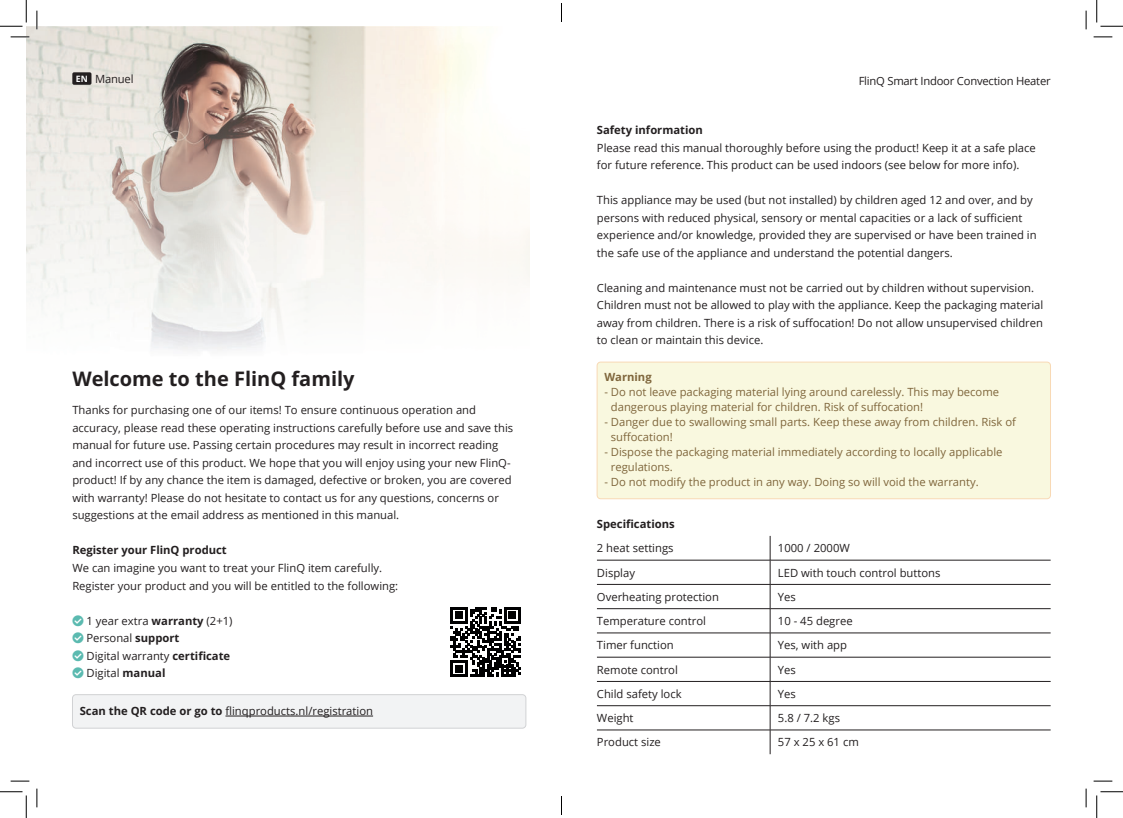
<style>
.page{position:relative;width:1123px;height:818px;background:#fff}
.page>*{position:absolute;margin:0;border:0;box-sizing:border-box;transform-origin:0 0}
.t1{font:700 20px "Open Sans";color:#231f20}
.t2{font:11.25px/17.5px "Open Sans";color:#231f20}
.t3{font:11.25px/15px "Open Sans";color:#7f663c}
.t4{font:700 11.25px "Open Sans";color:#231f20}
.t5{font:11.25px "Open Sans";letter-spacing:-.02em;color:#231f20}
.t6{font:700 11.25px "Open Sans";color:#7f663c}
.s1{font-weight:700;font-size:8.75px;color:#fff}
.s2{font-weight:700}
</style>
<div class="page">
<img style="left:26px;top:26px;width:503px;height:325px">
<div style="left:72px;top:72px;width:19px;height:13px;background:#231f20;border-radius:2px"></div>
<div style="left:72px;top:695px;width:454px;height:33px;background:#f2f3f4;border-radius:4px"></div>
<hr style="left:225px;top:716px;width:148px;height:1px;background:#231f20">
<div style="left:72px;top:694px;width:454px;height:34px;border:1px solid #d1d2d4;border-radius:4px"></div>
<div style="left:597px;top:362px;width:453px;height:137px;background:#f9f8df;border-radius:4px"></div>
<div style="left:597px;top:362px;width:453px;height:137px;border:1px solid #f8d9b5;border-radius:4px"></div>
<svg style="left:451px;top:607px;width:70px;height:70px"></svg>
<hr style="left:597px;top:560px;width:173px;height:1px;background:#231f20">
<hr style="left:770px;top:560px;width:280px;height:1px;background:#231f20">
<hr style="left:597px;top:584px;width:173px;height:1px;background:#231f20">
<hr style="left:770px;top:584px;width:280px;height:1px;background:#231f20">
<hr style="left:597px;top:608px;width:173px;height:1px;background:#231f20">
<hr style="left:770px;top:608px;width:280px;height:1px;background:#231f20">
<hr style="left:597px;top:633px;width:173px;height:1px;background:#231f20">
<hr style="left:770px;top:633px;width:280px;height:1px;background:#231f20">
<hr style="left:597px;top:657px;width:173px;height:1px;background:#231f20">
<hr style="left:770px;top:657px;width:280px;height:1px;background:#231f20">
<hr style="left:597px;top:681px;width:173px;height:1px;background:#231f20">
<hr style="left:770px;top:681px;width:280px;height:1px;background:#231f20">
<hr style="left:597px;top:705px;width:173px;height:1px;background:#231f20">
<hr style="left:770px;top:705px;width:280px;height:1px;background:#231f20">
<hr style="left:597px;top:730px;width:173px;height:1px;background:#231f20">
<hr style="left:770px;top:730px;width:280px;height:1px;background:#231f20">
<svg style="left:770px;top:536px;width:1px;height:218px"></svg>
<svg style="left:11px;top:36px;width:18px;height:2px"></svg>
<svg style="left:1093px;top:36px;width:19px;height:2px"></svg>
<svg style="left:11px;top:780px;width:18px;height:2px"></svg>
<svg style="left:1093px;top:780px;width:19px;height:2px"></svg>
<svg style="left:36px;top:11px;width:2px;height:18px"></svg>
<svg style="left:36px;top:788px;width:2px;height:19px"></svg>
<svg style="left:1085px;top:11px;width:1px;height:18px"></svg>
<svg style="left:1085px;top:788px;width:1px;height:19px"></svg>
<svg style="left:0;top:0;width:27px;height:27px"></svg>
<svg style="left:0;top:791px;width:27px;height:27px"></svg>
<svg style="left:1096px;top:0;width:27px;height:27px"></svg>
<svg style="left:1096px;top:791px;width:27px;height:27px"></svg>
<svg style="left:561px;top:3px;width:1px;height:19px"></svg>
<svg style="left:561px;top:796px;width:1px;height:19px"></svg>
<p class="t2" style="left:76px;top:71px;width:59px"><span class="s1">EN</span> Manuel</p>
<h1 class="t1" style="left:72px;top:365px;width:284px">Welcome to the FlinQ family</h1>
<p class="t2" style="left:72px;top:403px;width:442px">Thanks for purchasing one of our items! To ensure continuous operation and accuracy, please read these operating instructions carefully before use and save this manual for future use. Passing certain procedures may result in incorrect reading and incorrect use of this product. We hope that you will enjoy using your new FlinQ&shy;product! If by any chance the item is damaged, defective or broken, you are covered with warranty! Please do not hesitate to contact us for any questions, concerns or suggestions at the email address as mentioned in this manual.</p>
<p class="t4" style="left:72px;top:543px;width:156px">Register your FlinQ product</p>
<p class="t2" style="left:72px;top:560px;width:327px">We can imagine you want to treat your FlinQ item carefully.<br>Register your product and you will be entitled to the following:</p>
<p class="t2" style="left:86px;top:613px;width:148px">1 year extra <span class="s2">warranty</span> (2+1)<br>Personal <span class="s2">support<br></span>Digital warranty <span class="s2">certificate<br></span>Digital <span class="s2">manual</span></p>
<p class="t2" style="left:80px;top:702px;width:295px"><span class="s2">Scan the QR code or go to</span> flinqproducts.nl/registration</p>
<p class="t4" style="left:597px;top:123px;width:107px">Safety information</p>
<p class="t5" style="left:858px;top:76px;width:193px">FlinQ Smart Indoor Convection Heater</p>
<p class="t2" style="left:597px;top:140px;width:440px">Please read this manual thoroughly before using the product! Keep it at a safe place for future reference. This product can be used indoors (see below for more info).</p>
<p class="t2" style="left:597px;top:193px;width:441px">This appliance may be used (but not installed) by children aged 12 and over, and by persons with reduced physical, sensory or mental capacities or a lack of sufficient experience and/or knowledge, provided they are supervised or have been trained in the safe use of the appliance and understand the potential dangers.</p>
<p class="t2" style="left:597px;top:280px;width:448px">Cleaning and maintenance must not be carried out by children without supervision.<br>Children must not be allowed to play with the appliance. Keep the packaging material away from children. There is a risk of suffocation! Do not allow unsupervised children to clean or maintain this device.</p>
<p class="t6" style="left:604px;top:373px;width:49px">Warning</p>
<p class="t3" style="left:611px;top:386px;width:390px;text-indent:-7px">- Do not leave packaging material lying around carelessly. This may become dangerous playing material for children. Risk of suffocation!</p>
<p class="t3" style="left:611px;top:416px;width:407px;text-indent:-7px">- Danger due to swallowing small parts. Keep these away from children. Risk of suffocation!</p>
<p class="t3" style="left:611px;top:446px;width:393px;text-indent:-7px">- Dispose the packaging material immediately according to locally applicable regulations.</p>
<p class="t3" style="left:604px;top:476px;width:376px">- Do not modify the product in any way. Doing so will void the warranty.</p>
<p class="t4" style="left:597px;top:516px;width:79px">Specifications</p>
<p class="t2" style="left:597px;top:541px;width:78px">2 heat settings</p>
<p class="t2" style="left:778px;top:539px;width:73px">1000 / 2000W</p>
<p class="t2" style="left:597px;top:565px;width:40px">Display</p>
<p class="t2" style="left:778px;top:565px;width:164px">LED with touch control buttons</p>
<p class="t2" style="left:597px;top:589px;width:124px">Overheating protection</p>
<p class="t2" style="left:778px;top:589px;width:19px">Yes</p>
<p class="t2" style="left:597px;top:613px;width:111px">Temperature control</p>
<p class="t2" style="left:778px;top:613px;width:76px">10 - 45 degree</p>
<p class="t2" style="left:597px;top:638px;width:78px">Timer function</p>
<p class="t2" style="left:778px;top:638px;width:71px">Yes, with app</p>
<p class="t2" style="left:597px;top:662px;width:82px">Remote control</p>
<p class="t2" style="left:778px;top:662px;width:19px">Yes</p>
<p class="t2" style="left:597px;top:686px;width:86px">Child safety lock</p>
<p class="t2" style="left:778px;top:686px;width:19px">Yes</p>
<p class="t2" style="left:597px;top:710px;width:38px">Weight</p>
<p class="t2" style="left:778px;top:709px;width:64px">5.8 / 7.2 kgs</p>
<p class="t2" style="left:597px;top:735px;width:66px">Product size</p>
<p class="t2" style="left:778px;top:733px;width:82px">57 x 25 x 61 cm</p>
</div>
